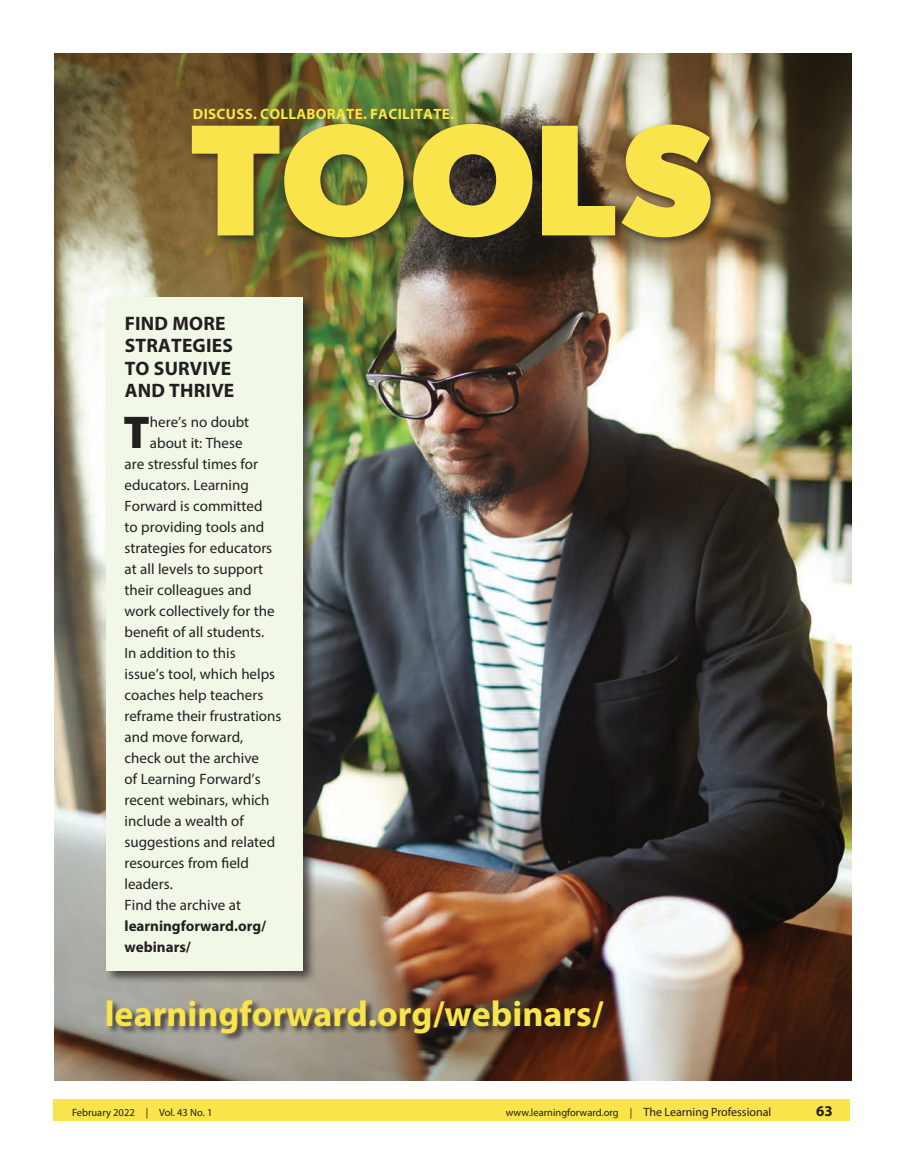
<style>
.page{position:relative;width:905px;height:1175px;background:#fff}
.page>*{position:absolute;margin:0;border:0;box-sizing:border-box;transform-origin:0 0}
.t1{font:700 159px "Gibson";letter-spacing:.015em;color:#f9e44b}
.box{font:900 46.2px "Myriad Pro";color:#231f20}
.box-2{font:700 36px "Myriad Pro";color:#f9e44b}
.box-3{font:700 19.5px/22.5px "Myriad Pro";letter-spacing:.01em;color:#231f20}
.box-4{font:15px "Myriad Pro";color:#231f20}
.box-5{font:700 15px/21px "Myriad Pro";color:#231f20}
.t2{font:700 15px "Myriad Pro";letter-spacing:.02em;color:#f9e44b}
.t3{font:10.5px "Myriad Pro";color:#231f20}
.s1{font-weight:400}
.s2{font-size:12px}
</style>
<div class="page">
<img style="left:54px;top:54px;width:797px;height:1026px">
<div style="left:186px;top:119px;width:536px;height:130px;background:#231f20;opacity:.75"></div>
<div style="left:53px;top:1100px;width:797px;height:21px;background:#f9e44b"></div>
<div style="left:104px;top:295px;width:212px;height:689px;background:#231f20;opacity:.75"></div>
<div style="left:106px;top:297px;width:196px;height:673px;background:#f2f8e8"></div>
<div style="left:106px;top:999px;width:507px;height:43px;background:#231f20;opacity:.75"></div>
<p class="t2" style="left:193px;top:104px;width:262px">DISCUSS. COLLABORATE. FACILITATE.</p>
<p class="t1" style="left:192px;top:86px;width:522px">TOOLS</p>
<p class="box-3" style="left:125px;top:311px;width:111px">FIND MORE<br>STRATEGIES<br>TO SURVIVE<br>AND THRIVE</p>
<p class="box" style="left:124px;top:402px;width:28px">T</p>
<p class="box-4" style="left:150px;top:413px;width:101px">here’s no doubt</p>
<p class="box-4" style="left:150px;top:434px;width:94px">about it: These</p>
<p class="box-4" style="left:125px;top:455px;width:135px">are stressful times for</p>
<p class="box-4" style="left:125px;top:476px;width:126px">educators. Learning</p>
<p class="box-4" style="left:125px;top:497px;width:139px">Forward is committed</p>
<p class="box-4" style="left:125px;top:518px;width:141px">to providing tools and</p>
<p class="box-4" style="left:125px;top:539px;width:149px">strategies for educators</p>
<p class="box-4" style="left:125px;top:560px;width:140px">at all levels to support</p>
<p class="box-4" style="left:125px;top:581px;width:129px">their colleagues and</p>
<p class="box-4" style="left:125px;top:602px;width:152px">work collectively for the</p>
<p class="box-4" style="left:125px;top:623px;width:141px">benefit of all students.</p>
<p class="box-4" style="left:125px;top:644px;width:113px">In addition to this</p>
<p class="box-4" style="left:125px;top:665px;width:152px">issue’s tool, which helps</p>
<p class="box-4" style="left:125px;top:686px;width:140px">coaches help teachers</p>
<p class="box-4" style="left:125px;top:707px;width:158px">reframe their frustrations</p>
<p class="box-4" style="left:125px;top:728px;width:120px">and move forward,</p>
<p class="box-4" style="left:125px;top:749px;width:136px">check out the archive</p>
<p class="box-4" style="left:125px;top:770px;width:138px">of Learning Forward’s</p>
<p class="box-4" style="left:125px;top:791px;width:146px">recent webinars, which</p>
<p class="box-4" style="left:125px;top:812px;width:121px">include a wealth of</p>
<p class="box-4" style="left:125px;top:833px;width:152px">suggestions and related</p>
<p class="box-4" style="left:125px;top:854px;width:126px">resources from field</p>
<p class="box-4" style="left:125px;top:875px;width:50px">leaders.</p>
<p class="box-5" style="left:125px;top:894px;width:143px"><span class="s1">Find the archive at </span>learningforward.org/ webinars/</p>
<p class="box-2" style="left:105px;top:990px;width:500px">learningforward.org/webinars/</p>
<p class="t3" style="left:72px;top:1106px;width:142px">February 2022 | Vol. 43 No. 1</p>
<p class="t3" style="left:505px;top:1106px;width:267px">www.learningforward.org | <span class="s2">The Learning Professional</span></p>
<p class="box-5" style="left:816px;top:1100px;width:18px">63</p>
</div>
